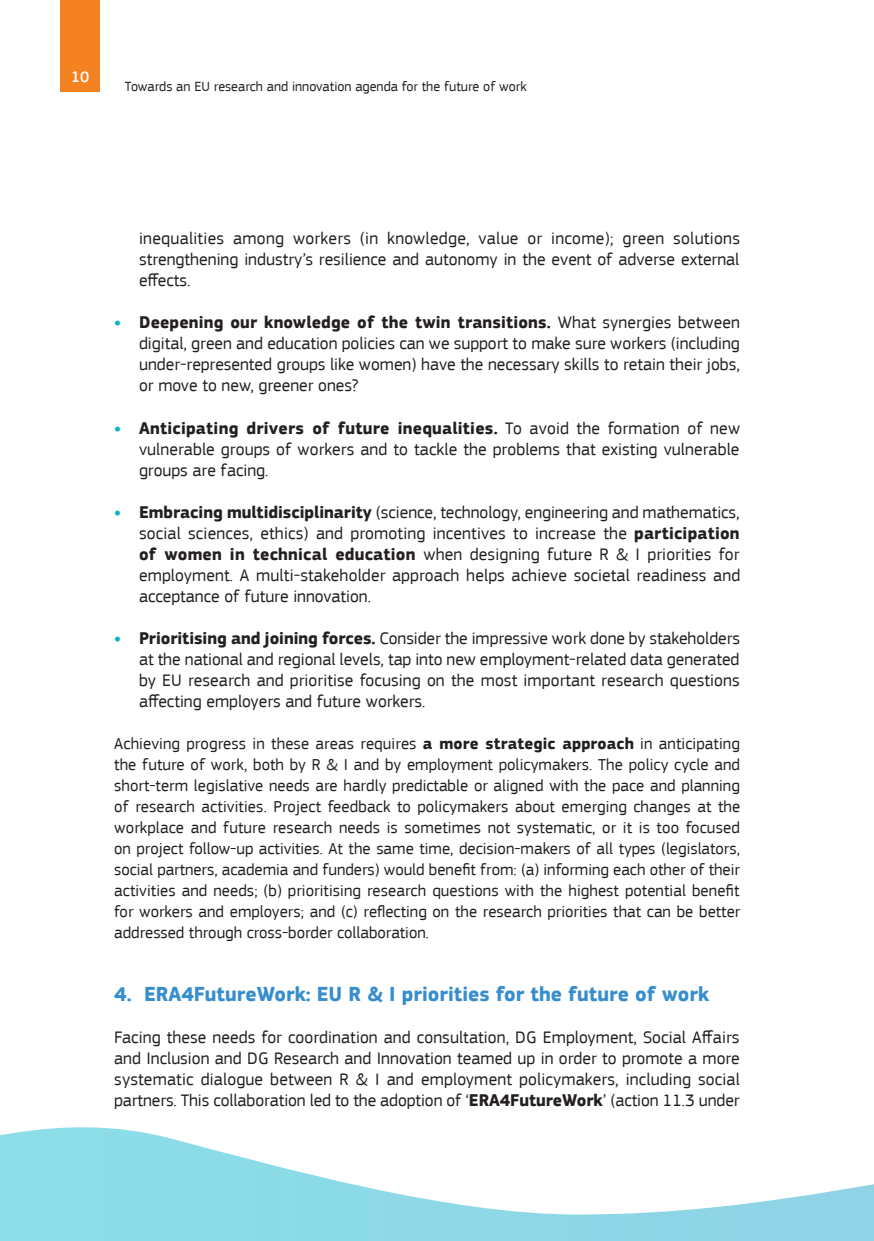
<style>
.page{position:relative;width:874px;height:1241px;background:#fff}
.page>*{position:absolute;margin:0;border:0;box-sizing:border-box;transform-origin:0 0}
.t1{font:700 21px "EC Square Sans Pro";color:#388ecc}
.t2{font:17.5px/21px "EC Square Sans Pro";color:#231f20;text-align:justify}
.t3{font:16.62px/21px "EC Square Sans Pro";color:#231f20;text-align:justify}
.t4{font:500 15.75px "EC Square Sans Pro";color:#fff}
.t5{font:14px "EC Square Sans Pro";color:#231f20}
.s1{font-weight:700;color:#00b6c2}
.s2{font-weight:700}
</style>
<div class="page">
<div style="left:0;top:987px;width:873px;height:253px;background:#8dd8e7"></div>
<svg style="left:0;top:987px;width:873px;height:228px;background:#edf9fb"></svg>
<div style="left:60px;top:0;width:40px;height:91px;background:#f58220"></div>
<p class="t4" style="left:71px;top:68px;width:20px">10</p>
<p class="t5" style="left:125px;top:78px;width:403px">Towards an EU research and innovation agenda for the future of work</p>
<p class="t2" style="left:139px;top:228px;width:602px">inequalities among workers (in knowledge, value or income); green solutions strengthening industry’s resilience and autonomy in the event of adverse external effects.</p>
<p class="t2" style="left:139px;top:312px;width:602px;text-indent:-25px"><span class="s1">•</span> <span class="s2">Deepening our knowledge of the twin transitions.</span> What synergies between digital, green and education policies can we support to make sure workers (including under-represented groups like women) have the necessary skills to retain their jobs, or move to new, greener ones?</p>
<p class="t2" style="left:139px;top:417px;width:602px;text-indent:-25px"><span class="s1">•</span> <span class="s2">Anticipating drivers of future inequalities.</span> To avoid the formation of new vulnerable groups of workers and to tackle the problems that existing vulnerable groups are facing.</p>
<p class="t2" style="left:139px;top:501px;width:602px;text-indent:-25px"><span class="s1">•</span> <span class="s2">Embracing multidisciplinarity</span> (science, technology, engineering and mathematics, social sciences, ethics) and promoting incentives to increase the <span class="s2">participation of women in technical education</span> when designing future R &amp; I priorities for employment. A multi-stakeholder approach helps achieve societal readiness and acceptance of future innovation.</p>
<p class="t2" style="left:139px;top:627px;width:602px;text-indent:-25px"><span class="s1">•</span> <span class="s2">Prioritising and joining forces.</span> Consider the impressive work done by stakeholders at the national and regional levels, tap into new employment-related data generated by EU research and prioritise focusing on the most important research questions affecting employers and future workers.</p>
<p class="t3" style="left:114px;top:732px;width:627px">Achieving progress in these areas requires <span class="s2">a more strategic approach</span> in anticipating the future of work, both by R &amp; I and by employment policymakers. The policy cycle and short-term legislative needs are hardly predictable or aligned with the pace and planning of research activities. Project feedback to policymakers about emerging changes at the workplace and future research needs is sometimes not systematic, or it is too focused on project follow-up activities. At the same time, decision-makers of all types (legislators, social partners, academia and funders) would benefit from: (a) informing each other of their activities and needs; (b) prioritising research questions with the highest potential benefit for workers and employers; and (c) reflecting on the research priorities that can be better addressed through cross-border collaboration.</p>
<p class="t1" style="left:114px;top:981px;width:596px">4. ERA4FutureWork: EU R &amp; I priorities for the future of work</p>
<p class="t2" style="left:114px;top:1026px;width:627px">Facing these needs for coordination and consultation, DG Employment, Social Affairs and Inclusion and DG Research and Innovation teamed up in order to promote a more systematic dialogue between R &amp; I and employment policymakers, including social partners. This collaboration led to the adoption of ‘<span class="s2">ERA4FutureWork</span>’ (action 11.3 under</p>
</div>
